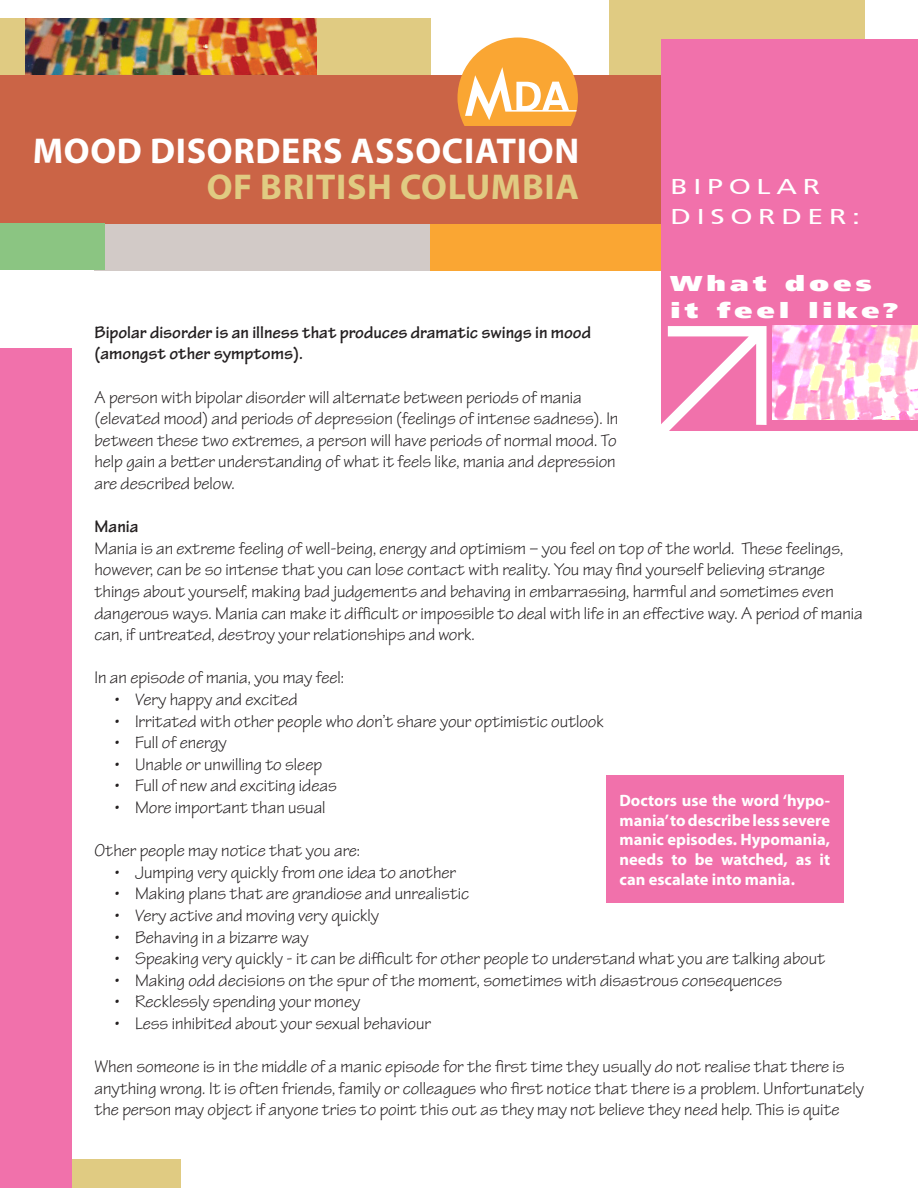
<style>
.page{position:relative;width:918px;height:1188px;background:#fff}
.page>*{position:absolute;margin:0;border:0;box-sizing:border-box;transform-origin:0 0}
.t1{font:700 36px "Myriad Pro";letter-spacing:.02em;color:#fff}
.t2{font:700 36px "Myriad Pro";letter-spacing:.02em;color:#e0cb82}
.Paragraphs{font:900 21.3px/27px "Frutiger 95";letter-spacing:.15em;color:#fff;scale:1.33 1}
.Paragraphs-2{font:21.3px "Frutiger 55 Roman";letter-spacing:.2em;color:#fff;scale:1.33 1}
.Body_-_Bullets_Tekro{font:18px/21.6px "Tekton Pro";color:#231f20}
.t3{font:700 18px/21.6px "Tekton Pro";color:#231f20}
.Body_-_Bullets_Tekro-2{font:700 16.5px/19.8px "Myriad Pro";color:#fff;text-align:justify}
</style>
<div class="page">
<div style="left:31px;top:1160px;width:150px;height:28px;background:#e0cb82"></div>
<div style="left:0;top:19px;width:430px;height:94px;background:#e0cb82"></div>
<div style="left:0;top:348px;width:72px;height:840px;background:#f171ab"></div>
<div style="left:610px;top:0;width:255px;height:87px;background:#e0cb82"></div>
<img style="left:25px;top:19px;width:291px;height:57px">
<div style="left:0;top:76px;width:918px;height:148px;background:#cb6446"></div>
<div style="left:94px;top:224px;width:376px;height:47px;background:#d2cac7"></div>
<div style="left:430px;top:224px;width:280px;height:47px;background:#faa633"></div>
<div style="left:662px;top:39px;width:256px;height:391px;background:#f171ab"></div>
<svg style="left:661px;top:326px;width:106px;height:105px"></svg>
<svg style="left:458px;top:38px;width:120px;height:88px;background:#fabf70"></svg>
<div style="left:0;top:224px;width:105px;height:46px;background:#8bc582"></div>
<img style="left:772px;top:326px;width:146px;height:94px">
<div style="left:606px;top:776px;width:238px;height:127px;background:#f171ab"></div>
<p class="t1" style="left:33px;top:131px;width:548px">Mood Disorders Association</p>
<p class="t2" style="left:207px;top:167px;width:369px">of British Columbia</p>
<p class="Paragraphs-2" style="left:670px;top:174px;width:114px">BIPOLAR</p>
<p class="Paragraphs-2" style="left:670px;top:204px;width:144px">DISORDER:</p>
<p class="Paragraphs" style="left:670px;top:270px;width:173px">What does it feel like?</p>
<p class="t3" style="left:94px;top:322px;width:498px">Bipolar disorder is an illness that produces dramatic swings in mood (amongst other symptoms).</p>
<p class="Body_-_Bullets_Tekro" style="left:94px;top:387px;width:525px">A person with bipolar disorder will alternate between periods of mania (elevated mood) and periods of depression (feelings of intense sadness). In between these two extremes, a person will have periods of normal mood. To help gain a better understanding of what it feels like, mania and depression are described below.</p>
<p class="t3" style="left:94px;top:516px;width:46px">Mania</p>
<p class="Body_-_Bullets_Tekro" style="left:94px;top:538px;width:770px">Mania is an extreme feeling of well-being, energy and optimism – you feel on top of the world. These feelings, however, can be so intense that you can lose contact with reality. You may find yourself believing strange things about yourself, making bad judgements and behaving in embarrassing, harmful and sometimes even dangerous ways. Mania can make it difficult or impossible to deal with life in an effective way. A period of mania can, if untreated, destroy your relationships and work.</p>
<p class="Body_-_Bullets_Tekro" style="left:94px;top:667px;width:251px">In an episode of mania, you may feel:</p>
<p class="Body_-_Bullets_Tekro" style="left:135px;top:689px;width:164px">Very happy and excited</p>
<p class="Body_-_Bullets_Tekro" style="left:135px;top:711px;width:470px">Irritated with other people who don’t share your optimistic outlook</p>
<p class="Body_-_Bullets_Tekro" style="left:135px;top:732px;width:93px">Full of energy</p>
<p class="Body_-_Bullets_Tekro" style="left:135px;top:754px;width:189px">Unable or unwilling to sleep</p>
<p class="Body_-_Bullets_Tekro" style="left:135px;top:775px;width:203px">Full of new and exciting ideas</p>
<p class="Body_-_Bullets_Tekro" style="left:135px;top:797px;width:192px">More important than usual</p>
<p class="Body_-_Bullets_Tekro" style="left:94px;top:840px;width:267px">Other people may notice that you are:</p>
<p class="Body_-_Bullets_Tekro" style="left:135px;top:862px;width:323px">Jumping very quickly from one idea to another</p>
<p class="Body_-_Bullets_Tekro" style="left:135px;top:883px;width:336px">Making plans that are grandiose and unrealistic</p>
<p class="Body_-_Bullets_Tekro" style="left:135px;top:905px;width:246px">Very active and moving very quickly</p>
<p class="Body_-_Bullets_Tekro" style="left:135px;top:927px;width:175px">Behaving in a bizarre way</p>
<p class="Body_-_Bullets_Tekro" style="left:135px;top:948px;width:692px">Speaking very quickly - it can be difficult for other people to understand what you are talking about</p>
<p class="Body_-_Bullets_Tekro" style="left:135px;top:970px;width:649px">Making odd decisions on the spur of the moment, sometimes with disastrous consequences</p>
<p class="Body_-_Bullets_Tekro" style="left:135px;top:991px;width:227px">Recklessly spending your money</p>
<p class="Body_-_Bullets_Tekro" style="left:135px;top:1013px;width:297px">Less inhibited about your sexual behaviour</p>
<p class="Body_-_Bullets_Tekro" style="left:94px;top:1056px;width:771px">When someone is in the middle of a manic episode for the first time they usually do not realise that there is anything wrong. It is often friends, family or colleagues who first notice that there is a problem. Unfortunately the person may object if anyone tries to point this out as they may not believe they need help. This is quite</p>
<p class="Body_-_Bullets_Tekro" style="left:115px;top:689px;width:6px;text-align:justify">• • • • • •</p>
<p class="Body_-_Bullets_Tekro-2" style="left:620px;top:791px;width:212px">Doctors use the word ‘hypo&shy;mania’ to describe less severe manic episodes. Hypomania, needs to be watched, as it can escalate into mania.</p>
<p class="Body_-_Bullets_Tekro" style="left:115px;top:862px;width:6px;text-align:justify">• • • • • • • •</p>
</div>
